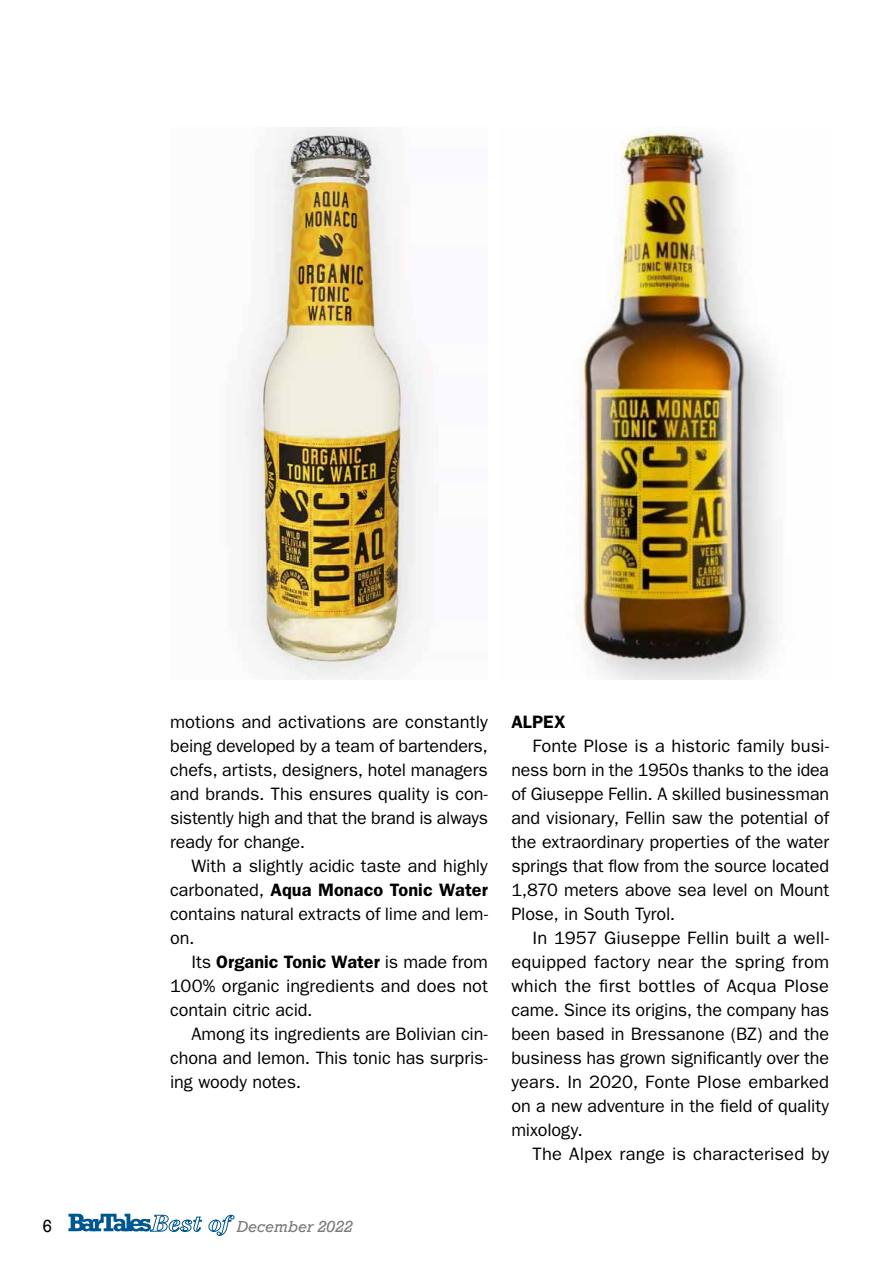
<style>
.page{position:relative;width:893px;height:1263px;background:#fff}
.page>*{position:absolute;margin:0;border:0;box-sizing:border-box;transform-origin:0 0}
.t1{font:18px/24px "ITC Franklin Gothic Std";letter-spacing:-.005em;color:#000;text-align:justify}
.t2{font:600 18px "ITC Franklin Gothic Std";letter-spacing:.005em;color:#000}
.t3{font:18px "Rockwell";color:#000}
.t4{font:italic 15px "Rockwell";color:#7c7b7b}
.s1{font-weight:600}
</style>
<div class="page">
<img style="left:244px;top:128px;width:178px;height:552px">
<img style="left:579px;top:128px;width:196px;height:552px">
<svg style="left:68px;top:1214px;width:167px;height:22px"></svg>
<p class="t1" style="left:170px;top:710px;width:319px">motions and activations are constantly being developed by a team of bartenders, chefs, artists, designers, hotel managers and brands. This ensures quality is con&shy;sistently high and that the brand is always ready for change.</p>
<p class="t1" style="left:170px;top:854px;width:319px;text-indent:21px">With a slightly acidic taste and highly carbonated, <span class="s1">Aqua Monaco Tonic Water </span>contains natural extracts of lime and lem&shy;on.</p>
<p class="t1" style="left:170px;top:950px;width:319px;text-indent:21px">Its <span class="s1">Organic Tonic Water</span> is made from 100% organic ingredients and does not contain citric acid.</p>
<p class="t1" style="left:170px;top:1022px;width:319px;text-indent:21px">Among its ingredients are Bolivian cin&shy;chona and lemon. This tonic has surpris&shy;ing woody notes.</p>
<p class="t3" style="left:43px;top:1215px;width:11px">6</p>
<p class="t4" style="left:237px;top:1217px;width:117px">December 2022</p>
<p class="t2" style="left:511px;top:711px;width:56px">ALPEX</p>
<p class="t1" style="left:511px;top:734px;width:319px;text-indent:21px">Fonte Plose is a historic family busi&shy;ness born in the 1950s thanks to the idea of Giuseppe Fellin. A skilled businessman and visionary, Fellin saw the potential of the extraordinary properties of the water springs that flow from the source located 1,870 meters above sea level on Mount Plose, in South Tyrol.</p>
<p class="t1" style="left:511px;top:926px;width:319px;text-indent:21px">In 1957 Giuseppe Fellin built a well&shy;equipped factory near the spring from which the first bottles of Acqua Plose came. Since its origins, the company has been based in Bressanone (BZ) and the business has grown significantly over the years. In 2020, Fonte Plose embarked on a new adventure in the field of quality mixology.</p>
<p class="t1" style="left:533px;top:1142px;width:298px">The Alpex range is characterised by</p>
</div>
